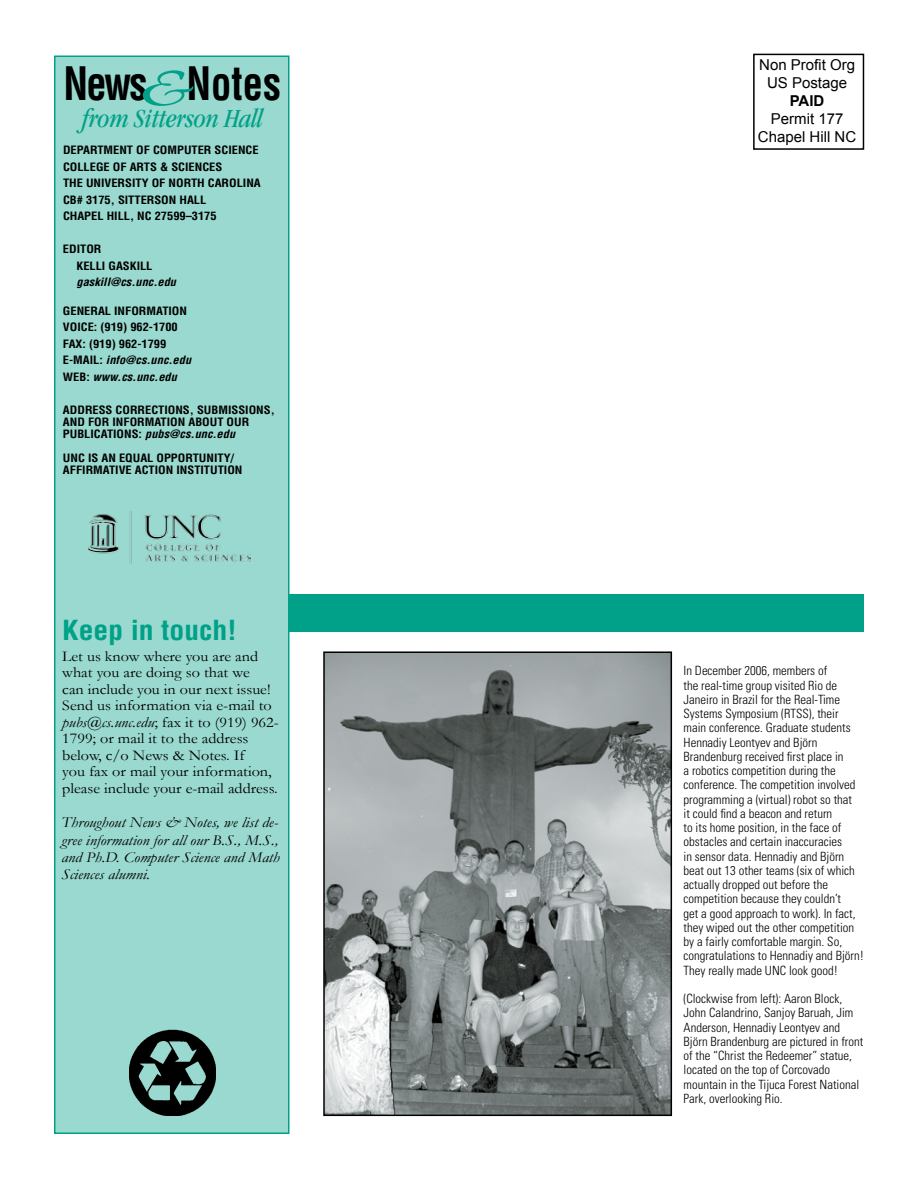
<style>
.page{position:relative;width:918px;height:1188px;background:#fff}
.page>*{position:absolute;margin:0;border:0;box-sizing:border-box;transform-origin:0 0}
.t1{font:700 condensed 45px "Helvetica";color:#000;scale:.9 1}
.t2{font:italic condensed 27px "Garamond";letter-spacing:-.01em;color:#00a188}
.t3{font:700 condensed 27px "Helvetica";color:#00a188;scale:1.1 1}
.t4{font:15px/16.6px "Garamond";color:#000;scale:1.08 1}
.t5{font:italic 15px/17.2px "Garamond";color:#000;text-align:justify;scale:1.1 1}
.t6{font:15px/18px "Arial";color:#000;text-align:center}
.t7{font:700 15px "Arial";color:#000}
.t8{font:300 condensed 12.75px/14.2px "Univers";color:#000}
.t9{font:700 condensed 11.25px/16.5px "Helvetica";color:#000;scale:1.1 1}
.t10{font:italic 700 condensed 11.25px "Helvetica";color:#000;scale:1.1 1}
.s1{font-family:"Garamond";font-weight:300;font-style:italic;font-size:54px;color:#00a188}
.s2{font-style:italic}
</style>
<div class="page">
<div style="left:283px;top:595px;width:580px;height:36px;background:#00a188"></div>
<div style="left:282px;top:594px;width:582px;height:38px;border:2px solid #00a188"></div>
<div style="left:54px;top:151px;width:236px;height:983px;background:#99d9cf"></div>
<img style="left:129px;top:1030px;width:87px;height:86px">
<img style="left:88px;top:512px;width:162px;height:52px">
<svg style="left:54px;top:53px;width:811px;height:98px"></svg>
<img style="left:326px;top:654px;width:343px;height:459px">
<div style="left:323px;top:651px;width:349px;height:465px;border:2px solid #000"></div>
<h1 class="t1" style="left:64px;top:56px;width:243px">NEWS<span class="s1">&amp;</span>NOTES</h1>
<p class="t6" style="left:759px;top:56px;width:97px">Non Profit Org<br>US Postage</p>
<p class="t7" style="left:790px;top:91px;width:36px">PAID</p>
<p class="t6" style="left:758px;top:110px;width:100px">Permit 177<br>Chapel Hill NC</p>
<h2 class="t2" style="left:82px;top:104px;width:183px">from Sitterson Hall</h2>
<p class="t9" style="left:63px;top:142px;width:53px">DEPARTMENT</p>
<p class="t9" style="left:136px;top:142px;width:45px">OF COMPUTER</p>
<p class="t9" style="left:215px;top:142px;width:7px">SCIENCE</p>
<p class="t9" style="left:63px;top:159px;width:32px">COLLEGE</p>
<p class="t9" style="left:113px;top:159px;width:29px">OF ARTS</p>
<p class="t9" style="left:160px;top:159px;width:17px">&amp; SCIENCES</p>
<p class="t9" style="left:63px;top:175px;width:51px">THE UNIVERSITY</p>
<p class="t9" style="left:152px;top:175px;width:36px">OF NORTH</p>
<p class="t9" style="left:208px;top:175px;width:50px">CAROLINA</p>
<p class="t9" style="left:63px;top:192px;width:63px">CB# 31 75, SITTERS</p>
<p class="t9" style="left:63px;top:192px;width:141px;text-indent:98px">ON HALL<br>CHAPEL HILL, NC 27599–31 75</p>
<p class="t9" style="left:77px;top:241px;width:71px;text-indent:-14px">EDITOR<br>KELLI GASKI LL</p>
<p class="t10" style="left:76px;top:275px;width:92px">gaskill@cs.unc.edu</p>
<p class="t9" style="left:63px;top:303px;width:14px">GENER</p>
<p class="t9" style="left:63px;top:303px;width:118px;text-indent:35px">AL INFORMATION<br>VOICE: (91 9) 962-1 700<br>FAX: (91 9) 962-1 799<br>E-MAIL: <span class="s2">info@cs.unc.edu<br></span>WEB: <span class="s2">www.cs.unc.edu</span></p>
<p class="t9" style="left:63px;top:402px;width:27px">ADDRESS</p>
<p class="t9" style="left:116px;top:402px;width:20px">CORRECTI</p>
<p class="t9" style="left:168px;top:402px;width:61px">ONS, SUBMISSI</p>
<p class="t9" style="left:249px;top:402px;width:25px">ONS,</p>
<p class="t9" style="left:63px;top:416px;width:163px;line-height:12px">AND FOR INFORMATION ABOUT OUR<br>PU BLICATI ONS : <span class="s2">pubs@cs.unc.edu</span></p>
<p class="t9" style="left:63px;top:450px;width:93px">UNC IS AN EQUAL OPP</p>
<p class="t9" style="left:178px;top:450px;width:14px">ORTUNITY</p>
<p class="t9" style="left:231px;top:450px;width:5px">/</p>
<p class="t9" style="left:63px;top:462px;width:72px">AFFIRMATIVE ACTI</p>
<p class="t9" style="left:158px;top:462px;width:26px">ON INSTITUTI</p>
<p class="t9" style="left:227px;top:462px;width:14px">ON</p>
<h2 class="t3" style="left:62px;top:613px;width:161px">KEEP IN TOUCH!</h2>
<p class="t4" style="left:62px;top:647px;width:202px">Let us know where you are and what you are doing so that we<br>can include you in our next issue!<br>Send us information via e-mail to <span class="s2">pubs@cs.unc.edu</span>; fax it to (919) 962-<br>1799; or mail it to the address below, c/o News &amp; Notes. If<br>you fax or mail your information, please include your e-mail address.</p>
<p class="t5" style="left:62px;top:814px;width:200px">Throughout News &amp; Notes, we list de&shy;gree information for all our B.S., M.S., and Ph.D. Computer Science and Math Sciences alumni.</p>
<p class="t8" style="left:684px;top:664px;width:182px">In December 2006, members of<br>the real-time group visited Rio de Janeiro in Brazil for the Real-Time Systems Symposium (RTSS), their main conference. Graduate students Hennadiy Leontyev and Björn Brandenburg received first place in<br>a robotics competition during the conference. The competition involved programming a (virtual) robot so that<br>it could find a beacon and return<br>to its home position, in the face of obstacles and certain inaccuracies<br>in sensor data. Hennadiy and Björn beat out 13 other teams (six of which actually dropped out before the competition because they couldn’t<br>get a good approach to work). In fact, they wiped out the other competition by a fairly comfortable margin. So, congratulations to Hennadiy and Björn!<br>They really made UNC look good!</p>
<p class="t8" style="left:684px;top:992px;width:181px">(Clockwise from left): Aaron Block, John Calandrino, Sanjoy Baruah, Jim Anderson, Hennadiy Leontyev and Björn Brandenburg are pictured in front of the “Christ the Redeemer” statue, located on the top of Corcovado mountain in the Tijuca Forest National Park, overlooking Rio.</p>
</div>
